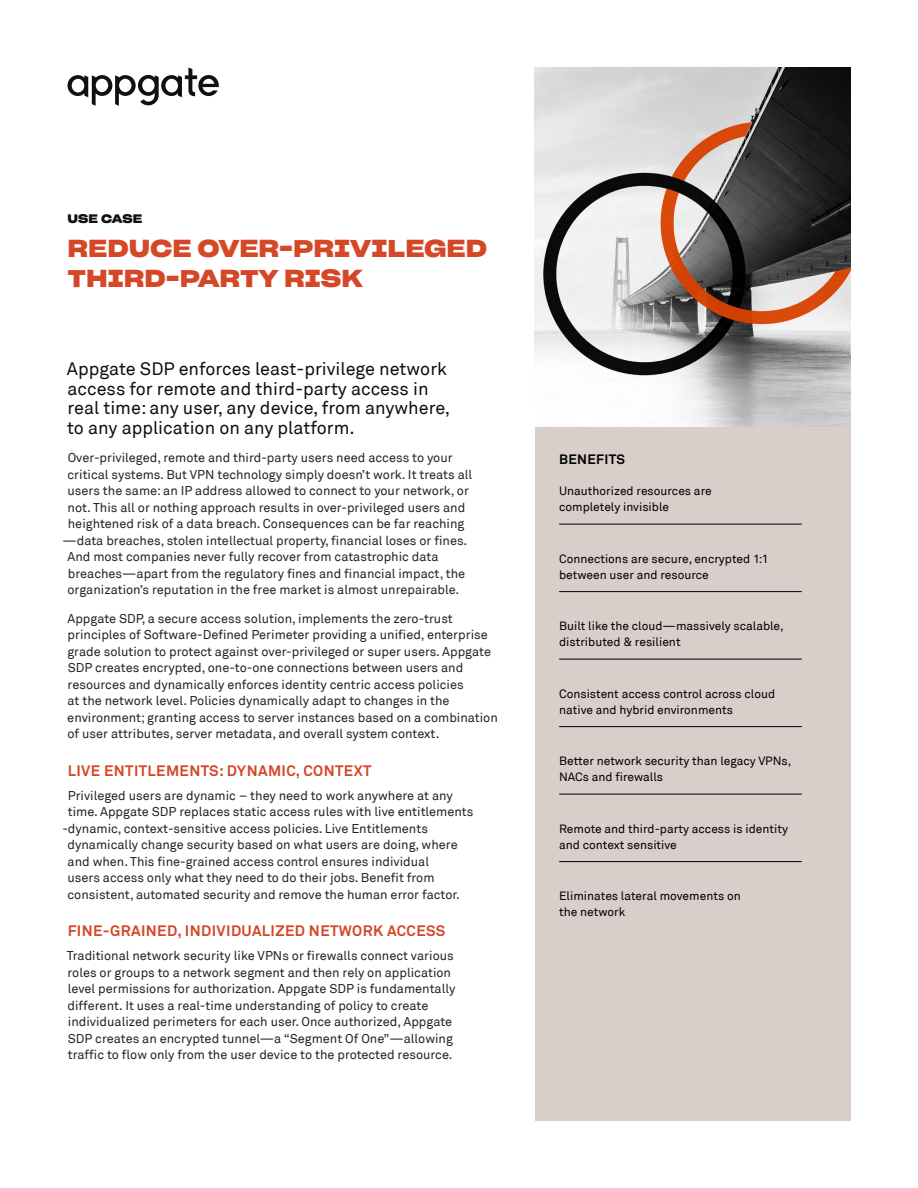
<style>
.page{position:relative;width:918px;height:1188px;background:#fff}
.page>*{position:absolute;margin:0;border:0;box-sizing:border-box;transform-origin:0 0}
.t1{font:24px/30px "Sharp Grotesk Sm Bold 25";color:#d44727}
.t2{font:18px/19.5px "Akkurat";color:#0f1010}
.t3{font:700 15px "Akkurat";letter-spacing:.025em;color:#d44727}
.t4{font:700 13.5px "Akkurat";letter-spacing:.025em;color:#000}
.t5{font:12.75px/16.5px "Akkurat";color:#28211f}
.t6{font:12px/15.8px "Akkurat";color:#000}
.t7{font:12px "Sharp Grotesk Sm Bold 25";color:#0f1010}
</style>
<div class="page">
<svg style="left:68px;top:68px;width:151px;height:38px"></svg>
<div style="left:535px;top:425px;width:315px;height:695px;background:#d9cec9"></div>
<img style="left:535px;top:68px;width:315px;height:359px">
<hr style="left:559px;top:524px;width:243px;height:1px;background:#000">
<hr style="left:559px;top:591px;width:243px;height:1px;background:#000">
<hr style="left:559px;top:659px;width:243px;height:1px;background:#000">
<hr style="left:559px;top:726px;width:243px;height:1px;background:#000">
<hr style="left:559px;top:794px;width:243px;height:1px;background:#000">
<hr style="left:559px;top:861px;width:243px;height:1px;background:#000">
<p class="t7" style="left:68px;top:208px;width:76px">USE CASE</p>
<h1 class="t1" style="left:68px;top:231px;width:421px">REDUCE OVER-PRIVILEGED<br>THIRD-PARTY RISK</h1>
<h2 class="t2" style="left:67px;top:360px;width:385px">Appgate SDP enforces least-privilege network access for remote and third-party access in real time: any user, any device, from anywhere, to any application on any platform.</h2>
<p class="t5" style="left:68px;top:450px;width:386px">Over-privileged, remote and third-party users need access to your</p>
<p class="t5" style="left:68px;top:466px;width:406px">critical systems. But VPN technology simply doesn’t work. It treats all</p>
<p class="t5" style="left:68px;top:483px;width:403px">users the same: an IP address allowed to connect to your network, or</p>
<p class="t5" style="left:68px;top:499px;width:399px">not. This all or nothing approach results in over-privileged users and</p>
<p class="t5" style="left:68px;top:516px;width:398px">heightened risk of a data breach. Consequences can be far reaching</p>
<p class="t5" style="left:62px;top:532px;width:406px">—data breaches, stolen intellectual property, financial loses or fines.</p>
<p class="t5" style="left:67px;top:549px;width:373px">And most companies never fully recover from catastrophic data</p>
<p class="t5" style="left:68px;top:565px;width:399px">breaches—apart from the regulatory fines and financial impact, the</p>
<p class="t5" style="left:68px;top:582px;width:393px">organization’s reputation in the free market is almost unrepairable.</p>
<p class="t5" style="left:67px;top:610px;width:432px">Appgate SDP, a secure access solution, implements the zero-trust principles of Software-Defined Perimeter providing a unified, enterprise grade solution to protect against over-privileged or super users. Appgate SDP creates encrypted, one-to-one connections between users and resources and dynamically enforces identity centric access policies<br>at the network level. Policies dynamically adapt to changes in the environment; granting access to server instances based on a combination of user attributes, server metadata, and overall system context.</p>
<p class="t3" style="left:68px;top:761px;width:305px">LIVE ENTITLEMENTS: DYNAMIC, CONTEXT</p>
<p class="t5" style="left:68px;top:787px;width:387px">Privileged users are dynamic – they need to work anywhere at any</p>
<p class="t5" style="left:68px;top:804px;width:407px">time. Appgate SDP replaces static access rules with live entitlements</p>
<p class="t5" style="left:62px;top:820px;width:367px">-dynamic, context-sensitive access policies. Live Entitlements</p>
<p class="t5" style="left:68px;top:837px;width:392px">dynamically change security based on what users are doing, where</p>
<p class="t5" style="left:68px;top:853px;width:363px">and when. This fine-grained access control ensures individual</p>
<p class="t5" style="left:68px;top:870px;width:369px">users access only what they need to do their jobs. Benefit from</p>
<p class="t5" style="left:68px;top:886px;width:394px">consistent, automated security and remove the human error factor.</p>
<p class="t3" style="left:68px;top:921px;width:379px">FINE-GRAINED, INDIVIDUALIZED NETWORK ACCESS</p>
<p class="t5" style="left:67px;top:948px;width:390px">Traditional network security like VPNs or firewalls connect various roles or groups to a network segment and then rely on application level permissions for authorization. Appgate SDP is fundamentally different. It uses a real-time understanding of policy to create individualized perimeters for each user. Once authorized, Appgate SDP creates an encrypted tunnel—a “Segment Of One”—allowing traffic to flow only from the user device to the protected resource.</p>
<p class="t4" style="left:559px;top:451px;width:67px">BENEFITS</p>
<p class="t6" style="left:559px;top:484px;width:154px">Unauthorized resources are completely invisible</p>
<p class="t6" style="left:559px;top:551px;width:211px">Connections are secure, encrypted 1:1 between user and resource</p>
<p class="t6" style="left:559px;top:619px;width:226px">Built like the cloud—massively scalable, distributed &amp; resilient</p>
<p class="t6" style="left:559px;top:686px;width:218px">Consistent access control across cloud native and hybrid environments</p>
<p class="t6" style="left:559px;top:754px;width:234px">Better network security than legacy VPNs,<br>NACs and firewalls</p>
<p class="t6" style="left:559px;top:821px;width:230px">Remote and third-party access is identity and context sensitive</p>
<p class="t6" style="left:559px;top:889px;width:183px">Eliminates lateral movements on the network</p>
</div>
